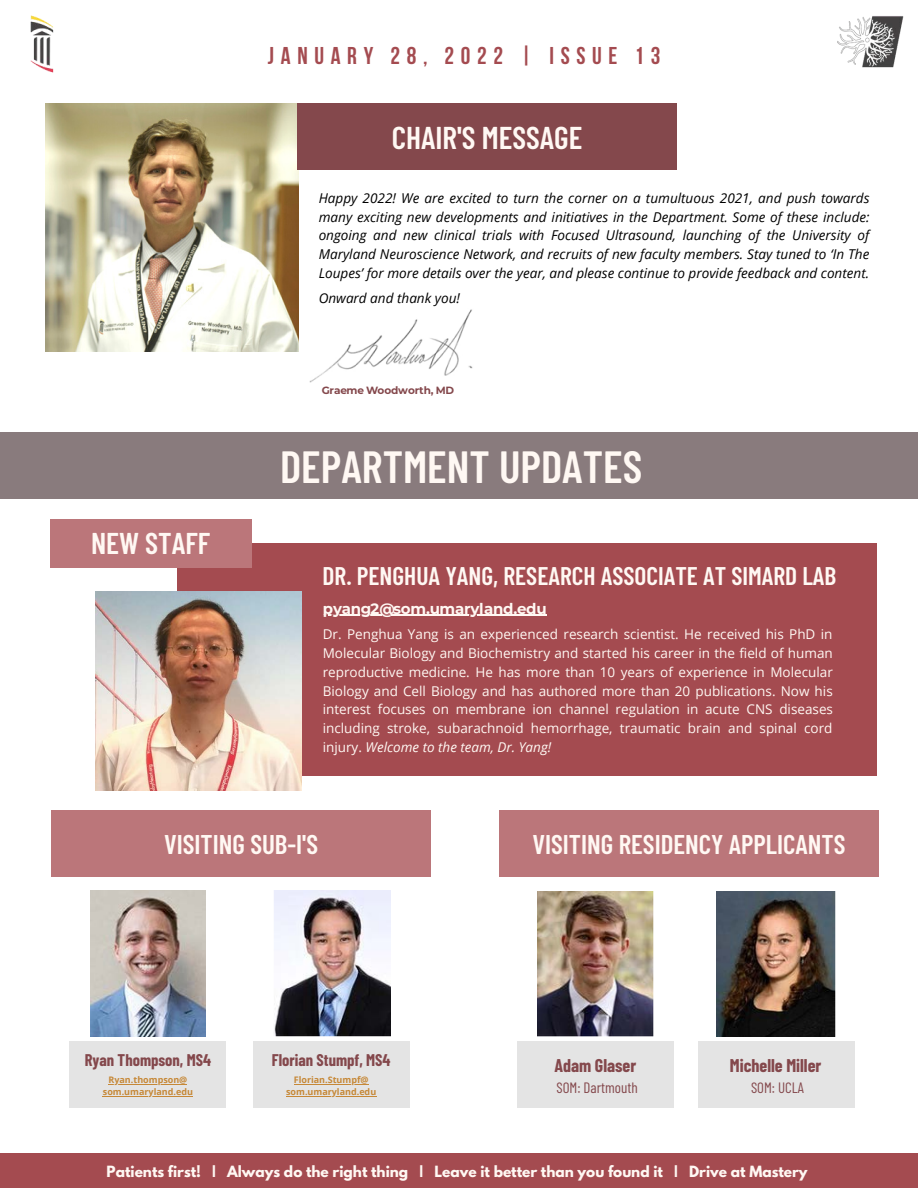
<style>
.page{position:relative;width:918px;height:1188px;background:#fff}
.page>*{position:absolute;margin:0;border:0;box-sizing:border-box;transform-origin:0 0}
.t1{font:600 45px "Barlow Condensed";color:#fff8f3}
.t2{font:600 31.5px "Barlow Condensed";color:#fff8f3}
.t3{font:600 30px "Barlow Condensed";color:#fff8f3}
.t4{font:600 27px "Barlow Condensed";color:#fff8f3}
.t5{font:600 25.5px "Barlow Condensed";color:#fff8f3}
.t6{font:700 24.3px "Bebas Neue";letter-spacing:.275em;color:#a44b50}
.t7{font:700 18px "Barlow Condensed";color:#84484c}
.t8{font:700 16.5px "Barlow Condensed";color:#84484c}
.t9{font:700 15px "Montserrat";letter-spacing:-.02em;color:#fff8f3}
.t10{font:15px "Barlow Condensed";color:#84484c}
.t11{font:700 13.65px "League Spartan";color:#fff8f3}
.t12{font:13.5px/18.8px "Open Sans";color:#fff8f3;text-align:justify}
.t13{font:italic 13.5px/18.6px "Open Sans";color:#000;text-align:justify}
.t14{font:700 10.5px "Montserrat";letter-spacing:-.015em;color:#84484c}
.t15{font:700 9px "Open Sans";color:#c68837}
.s1{font-style:italic}
</style>
<div class="page">
<div style="left:0;top:432px;width:918px;height:66px;background:#897b7d"></div>
<div style="left:177px;top:543px;width:700px;height:233px;background:#a44b50"></div>
<img style="left:96px;top:591px;width:206px;height:199px">
<div style="left:50px;top:519px;width:201px;height:48px;background:#bb767a"></div>
<img style="left:30px;top:15px;width:24px;height:58px">
<img style="left:837px;top:16px;width:67px;height:52px">
<div style="left:0;top:1153px;width:918px;height:35px;background:#a44b50"></div>
<div style="left:52px;top:810px;width:379px;height:67px;background:#bb767a"></div>
<div style="left:70px;top:1042px;width:156px;height:66px;background:#e4e4e4"></div>
<img style="left:90px;top:890px;width:116px;height:146px">
<div style="left:253px;top:1042px;width:156px;height:66px;background:#e4e4e4"></div>
<img style="left:274px;top:890px;width:116px;height:146px">
<div style="left:500px;top:810px;width:379px;height:67px;background:#bb767a"></div>
<div style="left:518px;top:1042px;width:156px;height:66px;background:#e4e4e4"></div>
<img style="left:538px;top:892px;width:116px;height:145px">
<img style="left:717px;top:892px;width:118px;height:145px">
<div style="left:698px;top:1042px;width:156px;height:66px;background:#e4e4e4"></div>
<img style="left:296px;top:309px;width:177px;height:74px">
<img style="left:46px;top:104px;width:253px;height:247px">
<div style="left:298px;top:104px;width:379px;height:66px;background:#84484c"></div>
<hr style="left:323px;top:615px;width:223px;height:1px;background:#fff8f3">
<hr style="left:108px;top:1084px;width:79px;height:1px;background:#c68837">
<hr style="left:103px;top:1096px;width:90px;height:1px;background:#c68837">
<hr style="left:294px;top:1084px;width:75px;height:1px;background:#c68837">
<hr style="left:286px;top:1096px;width:90px;height:1px;background:#c68837">
<p class="t6" style="left:268px;top:46px;width:394px">JANUARY 28, 2022 | ISSUE 13</p>
<p class="t2" style="left:392px;top:117px;width:192px">CHAIR'S MESSAGE</p>
<p class="t13" style="left:319px;top:189px;width:552px">Happy 2022! We are excited to turn the corner on a tumultuous 2021, and push towards many exciting new developments and initiatives in the Department. Some of these include: ongoing and new clinical trials with Focused Ultrasound, launching of the University of Maryland Neuroscience Network, and recruits of new faculty members. Stay tuned to ‘In The Loupes’ for more details over the year, and please continue to provide feedback and content.</p>
<p class="t13" style="left:319px;top:289px;width:143px">Onward and thank you!</p>
<p class="t14" style="left:322px;top:382px;width:134px">Graeme Woodworth, MD</p>
<p class="t3" style="left:91px;top:524px;width:121px">NEW STAFF</p>
<p class="t1" style="left:280px;top:438px;width:364px">DEPARTMENT UPDATES</p>
<p class="t5" style="left:323px;top:559px;width:515px">DR. PENGHUA YANG, RESEARCH ASSOCIATE AT SIMARD LAB</p>
<p class="t9" style="left:323px;top:598px;width:225px">pyang2@som.umaryland.edu</p>
<p class="t12" style="left:323px;top:625px;width:512px">Dr. Penghua Yang is an experienced research scientist. He received his PhD in Molecular Biology and Biochemistry and started his career in the field of human reproductive medicine. He has more than 10 years of experience in Molecular Biology and Cell Biology and has authored more than 20 publications. Now his interest focuses on membrane ion channel regulation in acute CNS diseases including stroke, subarachnoid hemorrhage, traumatic brain and spinal cord injury. <span class="s1">Welcome to the team, Dr. Yang!</span></p>
<p class="t4" style="left:164px;top:827px;width:156px">VISITING SUB-I'S</p>
<p class="t8" style="left:85px;top:1049px;width:128px">Ryan Thompson, MS4</p>
<p class="t15" style="left:108px;top:1074px;width:80px">Ryan.thompson@</p>
<p class="t15" style="left:103px;top:1086px;width:92px">som.umaryland.edu</p>
<p class="t8" style="left:272px;top:1049px;width:120px">Florian Stumpf, MS4</p>
<p class="t15" style="left:294px;top:1074px;width:76px">Florian.Stumpf@</p>
<p class="t15" style="left:286px;top:1086px;width:92px">som.umaryland.edu</p>
<p class="t4" style="left:532px;top:827px;width:315px">VISITING RESIDENCY APPLICANTS</p>
<p class="t7" style="left:554px;top:1054px;width:83px">Adam Glaser</p>
<p class="t10" style="left:557px;top:1078px;width:83px">SOM: Dartmouth</p>
<p class="t7" style="left:730px;top:1054px;width:93px">Michelle Miller</p>
<p class="t10" style="left:751px;top:1078px;width:54px">SOM: UCLA</p>
<p class="t11" style="left:107px;top:1165px;width:703px">Patients first! | Always do the right thing | Leave it better than you found it | Drive at Mastery</p>
</div>
